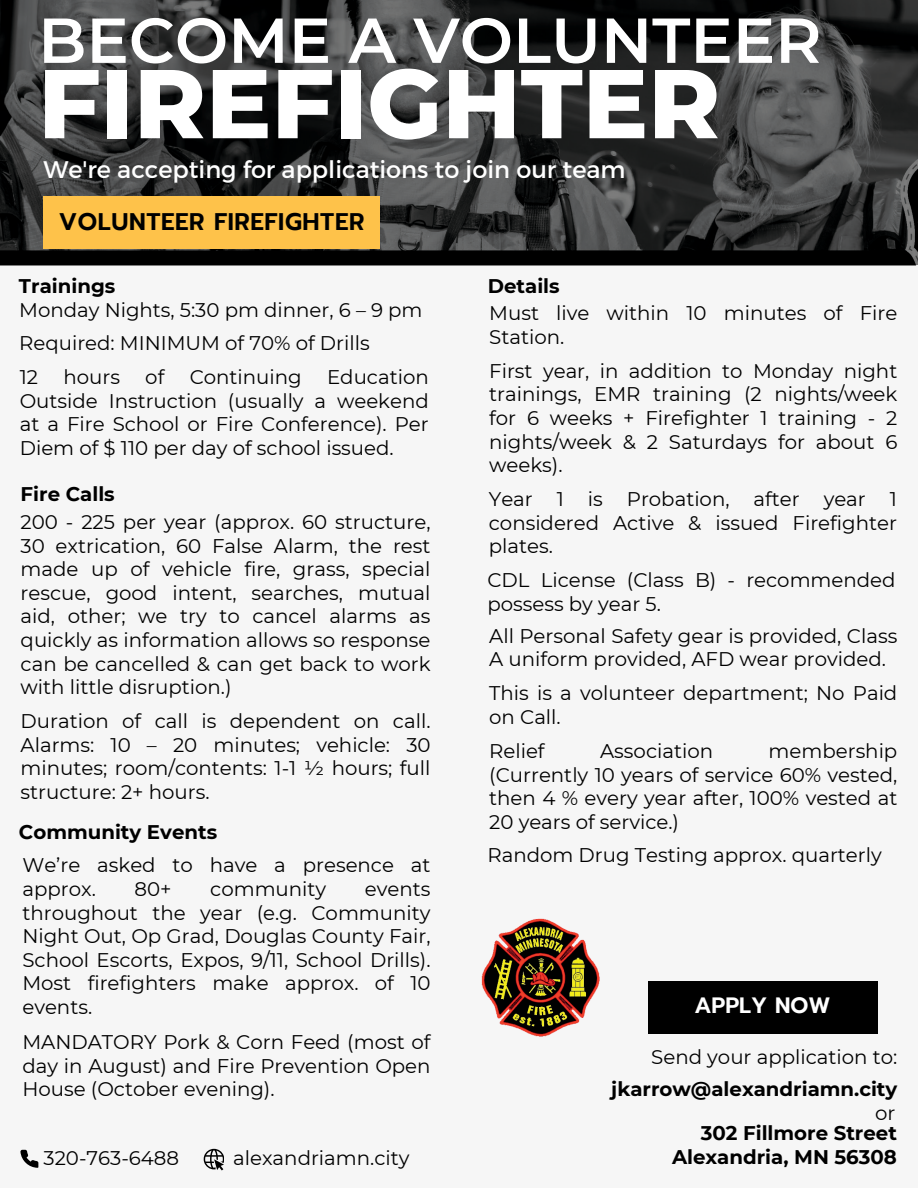
<style>
.page{position:relative;width:918px;height:1188px;background:#f6f6f6}
.page>*{position:absolute;margin:0;border:0;box-sizing:border-box;transform-origin:0 0}
.t1{font:800 97.5px "Montserrat";color:#fff}
.t2{font:600 63.3px "Montserrat";color:#fff}
.t3{font:24px "Montserrat";color:#fff}
.t4{font:600 24px "Prompt";letter-spacing:.025em;color:#000}
.t5{font:600 22.2px "Prompt";color:#fff}
.t6{font:19.8px/23.7px "Montserrat";color:#000;text-align:justify}
.t7{font:700 19.8px/23.7px "Montserrat";color:#000;text-align:right}
</style>
<div class="page">
<img style="left:0;top:0;width:918px;height:266px">
<div style="left:44px;top:196px;width:336px;height:53px;background:#fec24a"></div>
<div style="left:648px;top:981px;width:229px;height:53px;background:#000"></div>
<img style="left:482px;top:919px;width:118px;height:118px">
<svg style="left:204px;top:1149px;width:20px;height:21px"></svg>
<svg style="left:20px;top:1150px;width:18px;height:18px"></svg>
<h1 class="t2" style="left:38px;top:2px;width:785px">BECOME A VOLUNTEER</h1>
<h4 class="t1" style="left:38px;top:44px;width:684px">FIREFIGHTER</h4>
<h2 class="t3" style="left:44px;top:154px;width:583px">We're accepting for applications to join our team</h2>
<p class="t4" style="left:59px;top:204px;width:307px">VOLUNTEER FIREFIGHTER</p>
<p class="t7" style="left:19px;top:274px;width:98px">Trainings</p>
<p class="t6" style="left:19px;top:331px;width:352px">Required: MINIMUM of 70% of Drills</p>
<p class="t6" style="left:20px;top:365px;width:20px">12</p>
<p class="t6" style="left:63px;top:365px;width:58px">hours</p>
<p class="t6" style="left:145px;top:365px;width:21px">of</p>
<p class="t6" style="left:190px;top:365px;width:114px">Continuing</p>
<p class="t6" style="left:19px;top:298px;width:405px">Monday Nights, 5:30 pm dinner, 6 – 9 pm</p>
<p class="t6" style="left:20px;top:365px;width:411px;text-indent:307px">Education Outside Instruction (usually a weekend at a Fire School or Fire Conference). Per Diem of $ 110 per day of school issued.</p>
<p class="t7" style="left:21px;top:482px;width:96px">Fire Calls</p>
<p class="t6" style="left:21px;top:510px;width:411px">200 - 225 per year (approx. 60 structure, 30 extrication, 60 False Alarm, the rest made up of vehicle fire, grass, special rescue, good intent, searches, mutual aid, other; we try to cancel alarms as quickly as information allows so response can be cancelled &amp; can get back to work with little disruption.)</p>
<p class="t6" style="left:21px;top:709px;width:411px">Duration of call is dependent on call.<br>Alarms: 10 – 20 minutes; vehicle: 30 minutes; room/contents: 1-1 ½ hours; full structure: 2+ hours.</p>
<p class="t7" style="left:19px;top:820px;width:200px">Community Events</p>
<p class="t6" style="left:22px;top:853px;width:410px">We’re asked to have a presence at approx.</p>
<p class="t6" style="left:135px;top:877px;width:39px">80+</p>
<p class="t6" style="left:210px;top:877px;width:118px">community</p>
<p class="t6" style="left:22px;top:877px;width:410px;text-indent:343px">events throughout the year (e.g. Community Night Out, Op Grad, Douglas County Fair, School Escorts, Expos, 9/11, School Drills).<br>Most firefighters make approx. of 10 events.</p>
<p class="t6" style="left:22px;top:1030px;width:410px">MANDATORY Pork &amp; Corn Feed (most of day in August) and Fire Prevention Open House (October evening).</p>
<p class="t6" style="left:44px;top:1146px;width:137px">320-763-6488</p>
<p class="t6" style="left:233px;top:1146px;width:178px">alexandriamn.city</p>
<p class="t7" style="left:488px;top:274px;width:73px">Details</p>
<h5 class="t6" style="left:489px;top:302px;width:410px">Must live within 10 minutes of Fire<br>Station.</h5>
<h5 class="t6" style="left:489px;top:359px;width:410px">First year, in addition to Monday night trainings, EMR training (2 nights/week for 6 weeks + Firefighter 1 training - 2 nights/week &amp; 2 Saturdays for about 6 weeks).</h5>
<p class="t6" style="left:489px;top:487px;width:410px">Year 1 is Probation, after year 1 considered Active &amp; issued Firefighter plates.</p>
<p class="t6" style="left:487px;top:568px;width:410px">CDL License (Class B) - recommended possess by year 5.</p>
<h5 class="t6" style="left:489px;top:624px;width:410px">All Personal Safety gear is provided, Class<br>A uniform provided, AFD wear provided.</h5>
<p class="t6" style="left:489px;top:681px;width:410px">This is a volunteer department; No Paid on Call.</p>
<p class="t6" style="left:489px;top:739px;width:57px">Relief</p>
<p class="t6" style="left:600px;top:739px;width:114px">Association</p>
<p class="t6" style="left:489px;top:739px;width:410px;text-indent:279px">membership (Currently 10 years of service 60% vested, then 4 % every year after, 100% vested at 20 years of service.)</p>
<p class="t6" style="left:487px;top:843px;width:396px">Random Drug Testing approx. quarterly</p>
<p class="t5" style="left:695px;top:989px;width:137px">APPLY NOW</p>
<h5 class="t6" style="left:651px;top:1045px;width:248px">Send your application to:</h5>
<p class="t7" style="left:611px;top:1077px;width:288px">jkarrow@alexandriamn.city</p>
<p class="t6" style="left:875px;top:1101px;width:22px">or</p>
<p class="t7" style="left:672px;top:1121px;width:226px">302 Fillmore Street<br>Alexandria, MN 56308</p>
</div>
